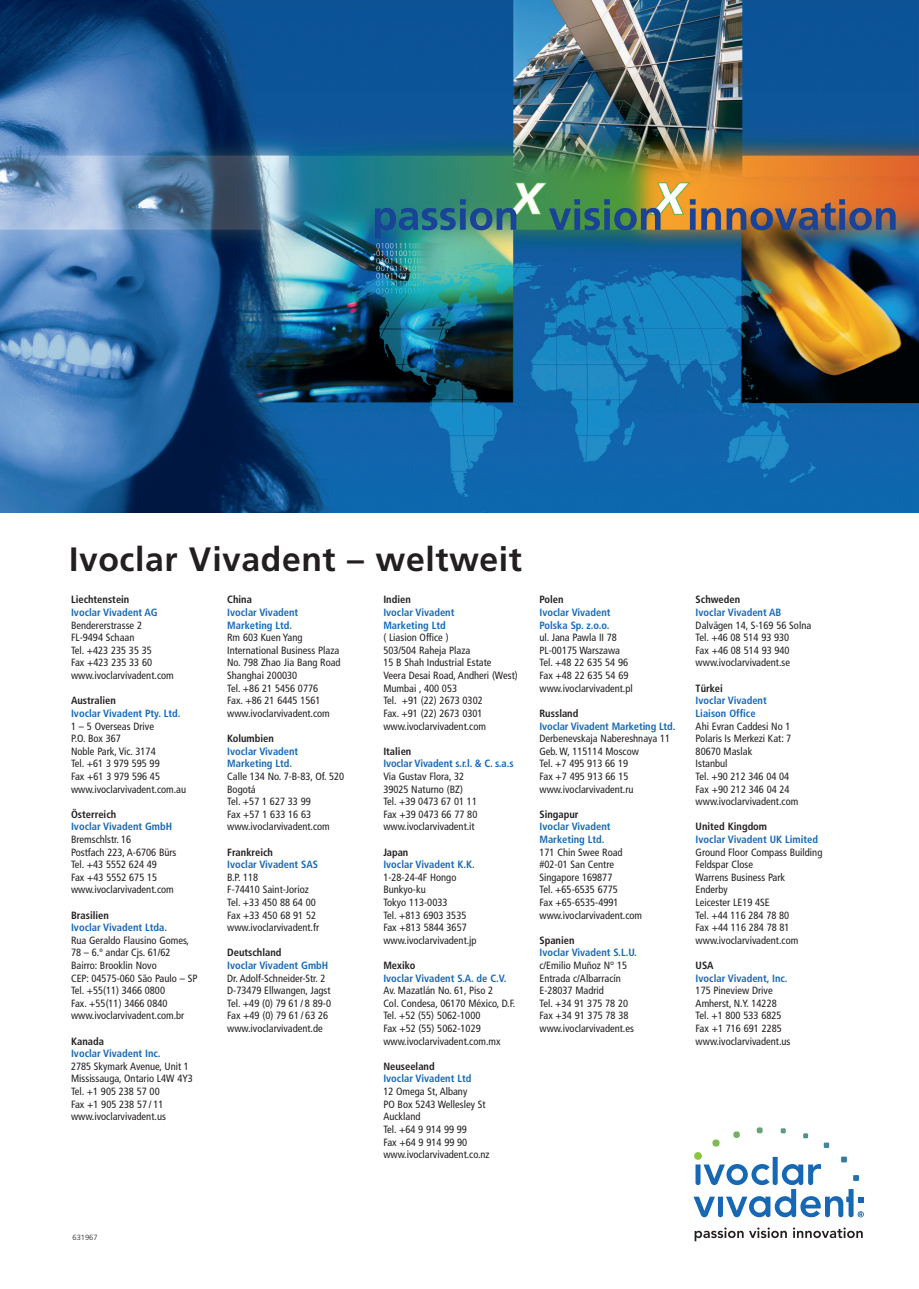
<style>
.page{position:relative;width:919px;height:1289px;background:#fff}
.page>*{position:absolute;margin:0;border:0;box-sizing:border-box;transform-origin:0 0}
.t1{font:700 33.75px "Frutiger";letter-spacing:.015em;color:#231f20}
.t2{font:condensed 10.5px/12.6px "Frutiger";color:#231f20}
.t3{font:300 7.5px "Frutiger";color:#231f20}
.s1{font-weight:700}
.s2{font-weight:700;color:#1768b4}
</style>
<div class="page">
<img style="left:0;top:0;width:918px;height:512px">
<svg style="left:693px;top:1127px;width:170px;height:90px"></svg>
<svg style="left:694px;top:1227px;width:49px;height:14px"></svg>
<svg style="left:749px;top:1227px;width:37px;height:10px"></svg>
<svg style="left:793px;top:1227px;width:69px;height:10px"></svg>
<p class="t1" style="left:69px;top:546px;width:454px">Ivoclar Vivadent – weltweit</p>
<p class="t2" style="left:71px;top:594px;width:104px"><span class="s1">Liechtenstein<br></span><span class="s2">Ivoclar Vivadent AG<br></span>Bendererstrasse 2<br>FL-9494 Schaan<br>Tel. +423 235 35 35<br>Fax +423 235 33 60 www.ivoclarvivadent.com</p>
<p class="t2" style="left:71px;top:695px;width:117px"><span class="s1">Australien<br></span><span class="s2">Ivoclar Vivadent Pty. Ltd.<br></span>1 – 5 Overseas Drive<br>P.O. Box 367<br>Noble Park, Vic. 3174<br>Tel. +61 3 979 595 99<br>Fax +61 3 979 596 45 www.ivoclarvivadent.com.au</p>
<p class="t2" style="left:71px;top:808px;width:107px"><span class="s1">Österreich<br></span><span class="s2">Ivoclar Vivadent GmbH<br></span>Bremschlstr. 16<br>Postfach 223, A-6706 Bürs<br>Tel. +43 5552 624 49<br>Fax +43 5552 675 15 www.ivoclarvivadent.com</p>
<p class="t2" style="left:71px;top:909px;width:128px"><span class="s1">Brasilien<br></span><span class="s2">Ivoclar Vivadent Ltda.<br></span>Rua Geraldo Flausino Gomes,<br>78 – 6.º andar Cjs. 61/62<br>Bairro: Brooklin Novo<br>CEP: 04575-060 São Paulo – SP<br>Tel. +55(11) 3466 0800<br>Fax. +55(11) 3466 0840 www.ivoclarvivadent.com.br</p>
<p class="t2" style="left:71px;top:1035px;width:123px"><span class="s1">Kanada<br></span><span class="s2">Ivoclar Vivadent Inc.<br></span>2785 Skymark Avenue, Unit 1<br>Mississauga, Ontario L4W 4Y3<br>Tel. +1 905 238 57 00<br>Fax +1 905 238 57 / 11 www.ivoclarvivadent.us</p>
<p class="t2" style="left:227px;top:594px;width:115px"><span class="s1">China<br></span><span class="s2">Ivoclar Vivadent<br>Marketing Ltd.<br></span>Rm 603 Kuen Yang<br>International Business Plaza<br>No. 798 Zhao Jia Bang Road<br>Shanghai 200030<br>Tel. +86 21 5456 0776<br>Fax. +86 21 6445 1561 www.ivoclarvivadent.com</p>
<p class="t2" style="left:227px;top:733px;width:118px"><span class="s1">Kolumbien<br></span><span class="s2">Ivoclar Vivadent<br>Marketing Ltd.<br></span>Calle 134 No. 7-B-83, Of. 520<br>Bogotá<br>Tel. +57 1 627 33 99<br>Fax +57 1 633 16 63 www.ivoclarvivadent.com</p>
<p class="t2" style="left:227px;top:846px;width:93px"><span class="s1">Frankreich<br></span><span class="s2">Ivoclar Vivadent SAS<br></span>B.P. 118<br>F-74410 Saint-Jorioz<br>Tel. +33 450 88 64 00<br>Fax +33 450 68 91 52 www.ivoclarvivadent.fr</p>
<p class="t2" style="left:227px;top:947px;width:105px"><span class="s1">Deutschland<br></span><span class="s2">Ivoclar Vivadent GmbH<br></span>Dr. Adolf-Schneider-Str. 2<br>D-73479 Ellwangen, Jagst<br>Tel. +49 (0) 79 61 / 8 89-0<br>Fax +49 (0) 79 61 / 63 26 www.ivoclarvivadent.de</p>
<p class="t2" style="left:383px;top:594px;width:136px"><span class="s1">Indien<br></span><span class="s2">Ivoclar Vivadent<br>Marketing Ltd<br></span>( Liasion Office )<br>503/504 Raheja Plaza<br>15 B Shah Industrial Estate<br>Veera Desai Road, Andheri (West)<br>Mumbai , 400 053<br>Tel. +91 (22) 2673 0302<br>Fax. +91 (22) 2673 0301 www.ivoclarvivadent.com</p>
<p class="t2" style="left:383px;top:745px;width:132px"><span class="s1">Italien<br></span><span class="s2">Ivoclar Vivadent s.r.l. &amp; C. s.a.s<br></span>Via Gustav Flora, 32<br>39025 Naturno (BZ)<br>Tel. +39 0473 67 01 11<br>Fax +39 0473 66 77 80 www.ivoclarvivadent.it</p>
<p class="t2" style="left:383px;top:846px;width:95px"><span class="s1">Japan<br></span><span class="s2">Ivoclar Vivadent K.K.<br></span>1-28-24-4F Hongo<br>Bunkyo-ku<br>Tokyo 113-0033<br>Tel. +813 6903 3535<br>Fax +813 5844 3657 www.ivoclarvivadent.jp</p>
<p class="t2" style="left:383px;top:959px;width:133px"><span class="s1">Mexiko<br></span><span class="s2">Ivoclar Vivadent S.A. de C.V.<br></span>Av. Mazatlán No. 61, Piso 2<br>Col. Condesa, 06170 México, D.F.<br>Tel. +52 (55) 5062-1000<br>Fax +52 (55) 5062-1029 www.ivoclarvivadent.com.mx</p>
<p class="t2" style="left:383px;top:1060px;width:108px"><span class="s1">Neuseeland<br></span><span class="s2">Ivoclar Vivadent Ltd<br></span>12 Omega St, Albany<br>PO Box 5243 Wellesley St<br>Auckland<br>Tel. +64 9 914 99 99<br>Fax +64 9 914 99 90 www.ivoclarvivadent.co.nz</p>
<p class="t2" style="left:539px;top:594px;width:95px"><span class="s1">Polen<br></span><span class="s2">Ivoclar Vivadent<br>Polska Sp. z.o.o.<br></span>ul. Jana Pawla II 78<br>PL-00175 Warszawa<br>Tel. +48 22 635 54 96<br>Fax +48 22 635 54 69 www.ivoclarvivadent.pl</p>
<p class="t2" style="left:539px;top:707px;width:137px"><span class="s1">Russland<br></span><span class="s2">Ivoclar Vivadent Marketing Ltd.<br></span>Derbenevskaja Nabereshnaya 11<br>Geb. W, 115114 Moscow<br>Tel. +7 495 913 66 19<br>Fax +7 495 913 66 15 www.ivoclarvivadent.ru</p>
<p class="t2" style="left:539px;top:808px;width:104px"><span class="s1">Singapur<br></span><span class="s2">Ivoclar Vivadent<br>Marketing Ltd.<br></span>171 Chin Swee Road #02-01 San Centre<br>Singapore 169877<br>Tel. +65-6535 6775<br>Fax +65-6535-4991 www.ivoclarvivadent.com</p>
<p class="t2" style="left:539px;top:934px;width:99px"><span class="s1">Spanien<br></span><span class="s2">Ivoclar Vivadent S.L.U. </span>c/Emilio Muñoz N° 15<br>Entrada c/Albarracín<br>E-28037 Madrid<br>Tel. +34 91 375 78 20<br>Fax +34 91 375 78 38 www.ivoclarvivadent.es</p>
<p class="t2" style="left:695px;top:594px;width:117px"><span class="s1">Schweden<br></span><span class="s2">Ivoclar Vivadent AB<br></span>Dalvägen 14, S-169 56 Solna<br>Tel. +46 08 514 93 930<br>Fax +46 08 514 93 940 www.ivoclarvivadent.se</p>
<p class="t2" style="left:695px;top:682px;width:104px"><span class="s1">Türkei<br></span><span class="s2">Ivoclar Vivadent<br>Liaison Office<br></span>Ahi Evran Caddesi No 1<br>Polaris Is Merkezi Kat: 7<br>80670 Maslak<br>Istanbul<br>Tel. +90 212 346 04 04<br>Fax +90 212 346 04 24 www.ivoclarvivadent.com</p>
<p class="t2" style="left:695px;top:821px;width:128px"><span class="s1">United Kingdom<br></span><span class="s2">Ivoclar Vivadent UK Limited<br></span>Ground Floor Compass Building<br>Feldspar Close<br>Warrens Business Park<br>Enderby<br>Leicester LE19 4SE<br>Tel. +44 116 284 78 80<br>Fax +44 116 284 78 81 www.ivoclarvivadent.com</p>
<p class="t2" style="left:695px;top:959px;width:96px"><span class="s1">USA<br></span><span class="s2">Ivoclar Vivadent, Inc.<br></span>175 Pineview Drive<br>Amherst, N.Y. 14228<br>Tel. +1 800 533 6825<br>Fax +1 716 691 2285 www.ivoclarvivadent.us</p>
<p class="t3" style="left:73px;top:1234px;width:27px">631967</p>
</div>
